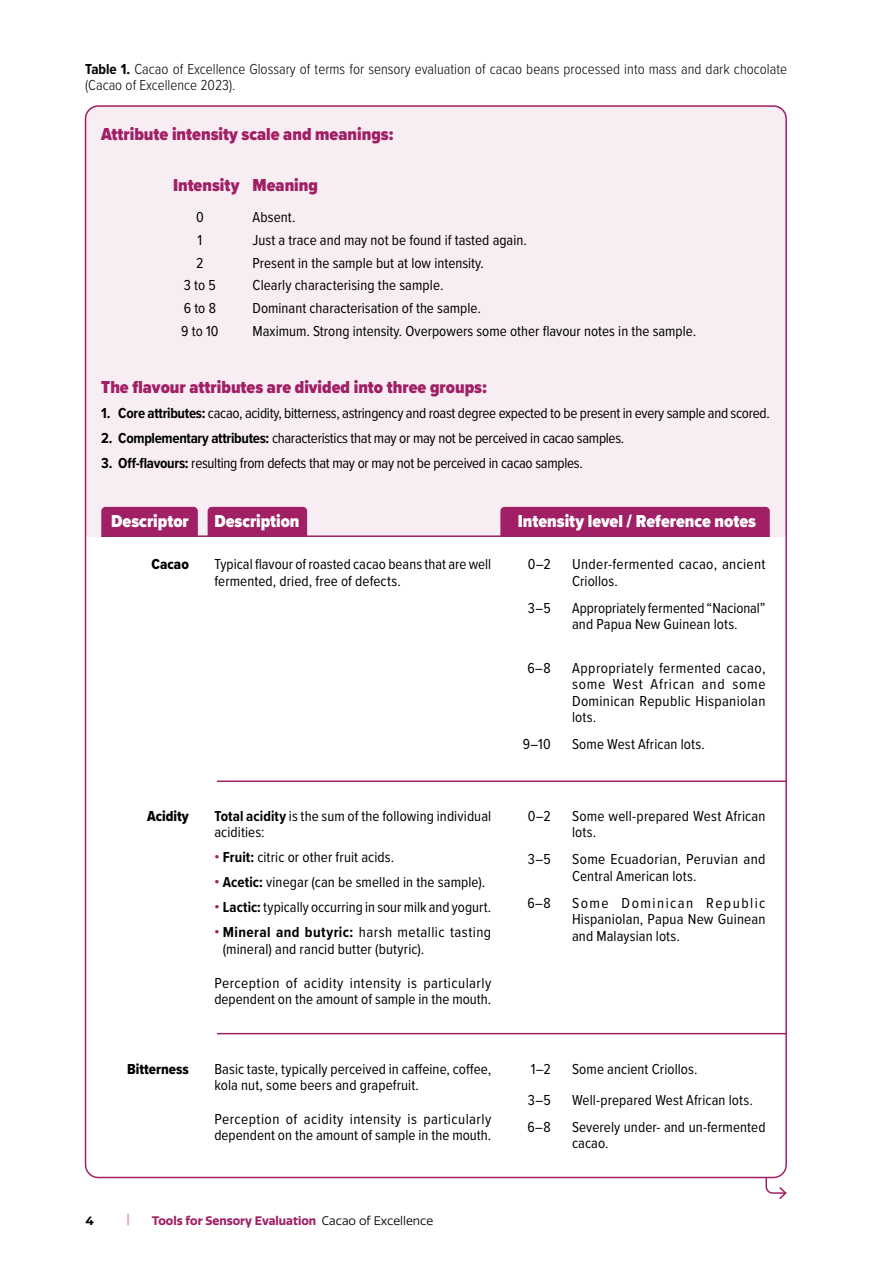
<style>
.page{position:relative;width:893px;height:1263px;background:#fff}
.page>*{position:absolute;margin:0;border:0;box-sizing:border-box;transform-origin:0 0}
.t1{font:900 18px "Proxima Nova Cond";color:#a01f65}
.t2{font:900 18px "Proxima Nova Cond";color:#fff}
.t3{font:15px/16.5px "Proxima Nova Cond";letter-spacing:.005em;color:#000}
.t4{font:15px "Proxima Nova Cond";letter-spacing:-.02em;color:#000}
.t5{font:15px/16.5px "Proxima Nova Cond";letter-spacing:.03em;color:#000}
.t6{font:300 15px/16.5px "Proxima Nova Cond";color:#000}
.t7{font:15px "Proxima Nova Cond Extrabld";color:#000}
.t8{font:700 12px "Quatro";color:#a01f65}
.t9{font:700 12px "Montserrat";color:#000}
.t10{font:700 12px "Quatro";color:#deb1c9}
.s1{font-weight:700}
.s2{font-family:"Montserrat";font-weight:800;color:#a01f65}
.s3{font-weight:400;color:#000}
</style>
<div class="page">
<div style="left:85px;top:108px;width:699px;height:429px;background:#f7edf3"></div>
<div style="left:208px;top:507px;width:99px;height:28px;background:#a01f65"></div>
<div style="left:500px;top:507px;width:270px;height:28px;background:#a01f65"></div>
<div style="left:101px;top:507px;width:97px;height:28px;background:#a01f65"></div>
<hr style="left:217px;top:780px;width:570px;height:2px;background:#a01f65">
<hr style="left:217px;top:1033px;width:570px;height:1px;background:#a01f65">
<hr style="left:101px;top:535px;width:669px;height:2px;background:#a01f65">
<svg style="left:765px;top:1176px;width:22px;height:23px"></svg>
<p class="t6" style="left:85px;top:60px;width:703px"><span class="s1">Table 1.</span> Cacao of Excellence Glossary of terms for sensory evaluation of cacao beans processed into mass and dark chocolate (Cacao of Excellence 2023).</p>
<p class="t1" style="left:101px;top:121px;width:294px">Attribute intensity scale and meanings:</p>
<p class="t1" style="left:173px;top:172px;width:146px">Intensity Meaning</p>
<p class="t3" style="left:196px;top:208px;width:9px">0</p>
<p class="t3" style="left:253px;top:208px;width:44px">Absent.</p>
<p class="t3" style="left:197px;top:231px;width:6px">1</p>
<p class="t3" style="left:253px;top:231px;width:276px">Just a trace and may not be found if tasted again.</p>
<p class="t3" style="left:196px;top:254px;width:9px">2</p>
<p class="t3" style="left:253px;top:254px;width:233px">Present in the sample but at low intensity.</p>
<p class="t3" style="left:184px;top:277px;width:33px">3 to 5</p>
<p class="t3" style="left:253px;top:277px;width:192px">Clearly characterising the sample.</p>
<p class="t3" style="left:184px;top:299px;width:34px">6 to 8</p>
<p class="t3" style="left:253px;top:299px;width:230px">Dominant characterisation of the sample.</p>
<p class="t3" style="left:181px;top:322px;width:39px">9 to 10</p>
<p class="t3" style="left:253px;top:322px;width:445px">Maximum. Strong intensity. Overpowers some other flavour notes in the sample.</p>
<p class="t1" style="left:101px;top:374px;width:387px">The flavour attributes are divided into three groups:</p>
<p class="t4" style="left:101px;top:402px;width:670px"><span class="s1">1. Core attributes:</span> cacao, acidity, bitterness, astringency and roast degree expected to be present in every sample and scored.</p>
<p class="t4" style="left:101px;top:427px;width:524px"><span class="s1">2. Complementary attributes:</span> characteristics that may or may not be perceived in cacao samples.</p>
<p class="t4" style="left:101px;top:452px;width:483px"><span class="s1">3. Off-flavours:</span> resulting from defects that may or may not be perceived in cacao samples.</p>
<p class="t2" style="left:111px;top:508px;width:79px">Descriptor</p>
<p class="t2" style="left:214px;top:508px;width:87px">Description</p>
<p class="t2" style="left:518px;top:508px;width:240px">Intensity level / Reference notes</p>
<p class="t7" style="left:152px;top:553px;width:39px">Cacao</p>
<p class="t3" style="left:214px;top:555px;width:278px">Typical flavour of roasted cacao beans that are well fermented, dried, free of defects.</p>
<p class="t3" style="left:528px;top:555px;width:25px">0–2</p>
<p class="t3" style="left:572px;top:555px;width:195px">Under-fermented cacao, ancient<br>Criollos.</p>
<p class="t3" style="left:528px;top:599px;width:24px">3–5</p>
<p class="t3" style="left:572px;top:599px;width:195px">Appropriately fermented “Nacional” and Papua New Guinean lots.</p>
<p class="t3" style="left:527px;top:659px;width:25px">6–8</p>
<p class="t3" style="left:572px;top:659px;width:195px;text-align:justify">Appropriately fermented cacao, some West African and some Dominican Republic Hispaniolan lots.</p>
<p class="t3" style="left:523px;top:735px;width:30px">9–10</p>
<p class="t3" style="left:572px;top:735px;width:134px">Some West African lots.</p>
<p class="t7" style="left:147px;top:805px;width:43px">Acidity</p>
<p class="t3" style="left:214px;top:807px;width:278px"><span class="s1">Total acidity</span> is the sum of the following individual acidities:</p>
<p class="t3" style="left:214px;top:844px;width:278px;line-height:25px"><span class="s2">∙</span> <span class="s1">Fruit:</span> citric or other fruit acids.<br><span class="s2">∙</span> <span class="s1">Acetic:</span> vinegar (can be smelled in the sample). <span class="s2">∙</span> <span class="s1">Lactic:</span> typically occurring in sour milk and yogurt. <span class="s2">∙</span> <span class="s1">Mineral and butyric:</span> harsh metallic tasting</p>
<p class="t3" style="left:223px;top:940px;width:203px">(mineral) and rancid butter (butyric).</p>
<p class="t5" style="left:214px;top:974px;width:278px">Perception of acidity intensity is particularly dependent on the amount of sample in the mouth.</p>
<p class="t7" style="left:127px;top:1057px;width:63px">Bitterness</p>
<p class="t3" style="left:214px;top:1060px;width:278px">Basic taste, typically perceived in caffeine, coffee, kola nut, some beers and grapefruit.</p>
<p class="t5" style="left:214px;top:1110px;width:278px">Perception of acidity intensity is particularly dependent on the amount of sample in the mouth.</p>
<p class="t9" style="left:86px;top:1212px;width:10px">4</p>
<p class="t10" style="left:126px;top:1212px;width:5px">|</p>
<p class="t8" style="left:152px;top:1213px;width:283px">Tools for Sensory Evaluation <span class="s3">Cacao of Excellence</span></p>
<p class="t3" style="left:528px;top:807px;width:25px">0–2</p>
<p class="t3" style="left:572px;top:807px;width:195px">Some well-prepared West African lots.</p>
<p class="t3" style="left:528px;top:851px;width:24px">3–5</p>
<p class="t3" style="left:572px;top:851px;width:195px">Some Ecuadorian, Peruvian and<br>Central American lots.</p>
<p class="t3" style="left:527px;top:894px;width:25px">6–8</p>
<p class="t3" style="left:572px;top:894px;width:195px;text-align:justify">Some Dominican Republic Hispaniolan, Papua New Guinean and Malaysian lots.</p>
<p class="t3" style="left:531px;top:1060px;width:21px">1–2</p>
<p class="t3" style="left:572px;top:1060px;width:127px">Some ancient Criollos.</p>
<p class="t3" style="left:528px;top:1091px;width:24px">3–5</p>
<p class="t3" style="left:572px;top:1091px;width:182px">Well-prepared West African lots.</p>
<p class="t3" style="left:527px;top:1118px;width:25px">6–8</p>
<p class="t3" style="left:572px;top:1118px;width:195px">Severely under- and un-fermented cacao.</p>
</div>
